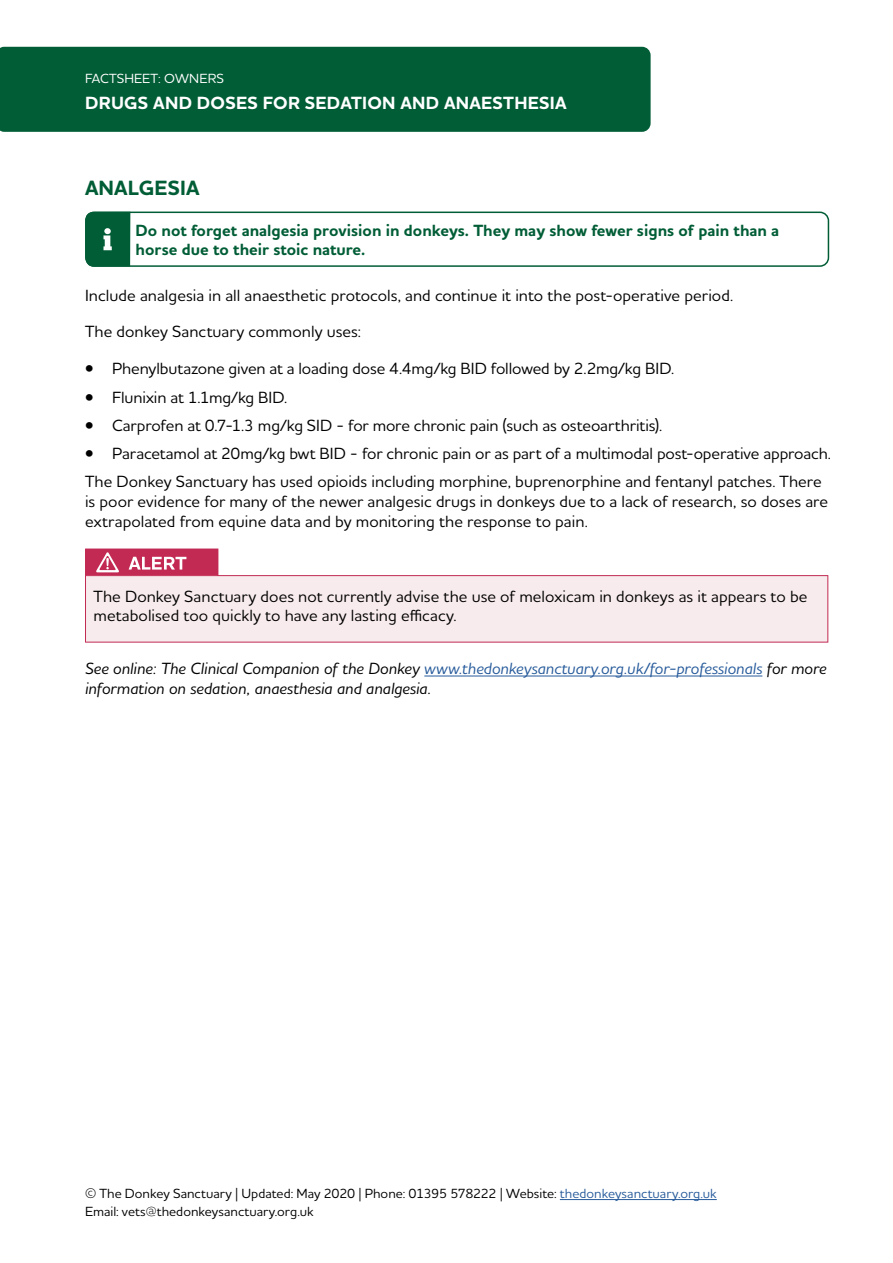
<style>
.page{position:relative;width:893px;height:1263px;background:#fff}
.page>*{position:absolute;margin:0;border:0;box-sizing:border-box;transform-origin:0 0}
.t1{font:700 21px "Houschka Alt Pro";letter-spacing:.005em;color:#005d36}
.t2{font:700 18px "Houschka Alt Pro";letter-spacing:.015em;color:#fff}
.t3{font:500 16.5px/19.8px "Houschka Alt Pro";color:#000}
.t4{font:italic 500 16.5px/19.8px "Houschka Alt Pro";color:#000}
.t5{font:700 16.5px/19.8px "Houschka Alt Pro";color:#005d36}
.t6{font:500 13.5px/18px "Houschka Alt Pro";color:#000}
.t7{font:500 13.5px "Houschka Alt Pro";letter-spacing:.005em;color:#fff}
.s1{color:#275b9b}
.s2{font-family:"Myriad Pro";font-weight:400}
</style>
<div class="page">
<hr style="left:560px;top:1199px;width:157px;height:1px;background:#275b9b">
<div style="left:0;top:47px;width:651px;height:85px;background:#005d36"></div>
<div style="left:85px;top:212px;width:744px;height:55px;border:2px solid #005d36;border-radius:9px"></div>
<svg style="left:85px;top:211px;width:45px;height:56px;background:#126944"></svg>
<hr style="left:424px;top:676px;width:338px;height:1px;background:#275b9b">
<div style="left:86px;top:549px;width:132px;height:27px;background:#c32a53"></div>
<div style="left:86px;top:576px;width:742px;height:66px;background:#f8ebed"></div>
<hr style="left:827px;top:576px;width:1px;height:66px;background:#c32a53">
<hr style="left:85px;top:642px;width:133px;height:1px;background:#c32a53">
<hr style="left:218px;top:642px;width:610px;height:1px;background:#c32a53">
<svg style="left:85px;top:549px;width:1px;height:26px"></svg>
<hr style="left:85px;top:575px;width:133px;height:1px;background:#c32a53">
<hr style="left:85px;top:576px;width:1px;height:66px;background:#c32a53">
<hr style="left:218px;top:575px;width:610px;height:1px;background:#c32a53">
<svg style="left:96px;top:552px;width:23px;height:20px"></svg>
<svg style="left:129px;top:557px;width:57px;height:13px"></svg>
<p class="t7" style="left:85px;top:70px;width:140px">FACTSHEET: OWNERS</p>
<p class="t2" style="left:85px;top:91px;width:483px">DRUGS AND DOSES FOR SEDATION AND ANAESTHESIA</p>
<p class="t1" style="left:85px;top:174px;width:116px">ANALGESIA</p>
<p class="t5" style="left:136px;top:220px;width:645px">Do not forget analgesia provision in donkeys. They may show fewer signs of pain than a horse due to their stoic nature.</p>
<p class="t3" style="left:85px;top:285px;width:650px">Include analgesia in all anaesthetic protocols, and continue it into the post-operative period.</p>
<p class="t3" style="left:85px;top:322px;width:278px">The donkey Sanctuary commonly uses:</p>
<p class="t3" style="left:85px;top:358px;width:591px">• Phenylbutazone given at a loading dose 4.4mg/kg BID followed by 2.2mg/kg BID.</p>
<p class="t3" style="left:85px;top:387px;width:204px">• Flunixin at 1.1mg/kg BID.</p>
<p class="t3" style="left:85px;top:415px;width:578px">• Carprofen at 0.7-1.3 mg/kg SID - for more chronic pain (such as osteoarthritis).</p>
<p class="t3" style="left:85px;top:439px;width:747px;line-height:28.3px">• Paracetamol at 20mg/kg bwt BID - for chronic pain or as part of a multimodal post-operative approach.<br>The Donkey Sanctuary has used opioids including morphine, buprenorphine and fentanyl patches. There</p>
<p class="t3" style="left:85px;top:491px;width:745px">is poor evidence for many of the newer analgesic drugs in donkeys due to a lack of research, so doses are extrapolated from equine data and by monitoring the response to pain.</p>
<p class="t3" style="left:94px;top:586px;width:715px">The Donkey Sanctuary does not currently advise the use of meloxicam in donkeys as it appears to be metabolised too quickly to have any lasting efficacy.</p>
<p class="t4" style="left:85px;top:658px;width:743px">See online: The Clinical Companion of the Donkey <span class="s1">www.thedonkeysanctuary.org.uk/for-professionals</span> for more information on sedation, anaesthesia and analgesia.</p>
<p class="t6" style="left:85px;top:1184px;width:633px">© The Donkey Sanctuary <span class="s2">|</span> Updated: May 2020 <span class="s2">|</span> Phone: 01395 578222 <span class="s2">|</span> Website: <span class="s1">thedonkeysanctuary.org.uk<br></span>Email: vets@thedonkeysanctuary.org.uk</p>
</div>
